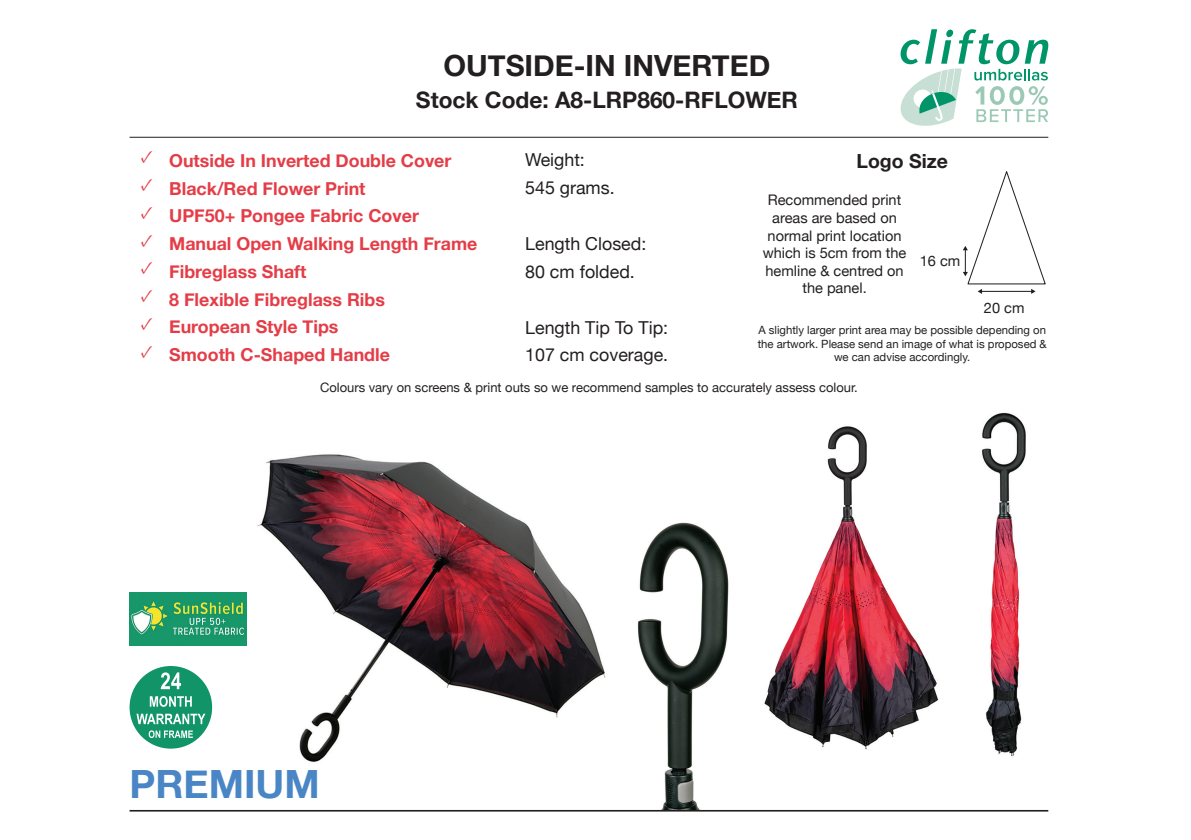
<style>
.page{position:relative;width:1191px;height:840px;background:#fff}
.page>*{position:absolute;margin:0;border:0;box-sizing:border-box;transform-origin:0 0}
.t1{font:700 38.8px "Helvetica Neue";color:#4a86c5}
.t2{font:700 29.2px "Helvetica Neue";color:#231f20}
.t3{font:700 22.6px "Helvetica Neue";color:#231f20}
.t4{font:700 19.4px "Helvetica Neue";color:#231f20}
.t5{font:700 17.8px "Helvetica Neue";color:#e43d47}
.t6{font:17.8px/27.4px "Helvetica Neue";color:#231f20}
.t7{font:14.6px/17.4px "Helvetica Neue";color:#231f20;text-align:center}
.t8{font:13px "Helvetica Neue";color:#231f20}
.t9{font:11.4px/13.6px "Helvetica Neue";color:#231f20;text-align:center}
</style>
<div class="page">
<img style="left:637px;top:522px;width:92px;height:287px">
<img style="left:764px;top:426px;width:175px;height:324px">
<img style="left:237px;top:454px;width:369px;height:309px">
<div style="left:130px;top:665px;width:82px;height:83px;background:#119568;border-radius:50%"></div>
<svg style="left:149px;top:730px;width:44px;height:7px"></svg>
<svg style="left:136px;top:713px;width:69px;height:10px"></svg>
<svg style="left:150px;top:696px;width:42px;height:10px"></svg>
<svg style="left:161px;top:672px;width:20px;height:16px"></svg>
<img style="left:130px;top:592px;width:116px;height:52px">
<hr style="left:130px;top:137px;width:918px;height:1px;background:#231f20">
<img style="left:982px;top:412px;width:44px;height:345px">
<svg style="left:963px;top:171px;width:82px;height:123px"></svg>
<svg style="left:900px;top:29px;width:148px;height:97px"></svg>
<hr style="left:130px;top:809px;width:918px;height:2px;background:#231f20">
<h2 class="t2" style="left:443px;top:42px;width:328px">OUTSIDE-IN INVERTED</h2>
<p class="t3" style="left:416px;top:82px;width:383px">Stock Code: A8-LRP860-RFLOWER</p>
<p class="t5" style="left:141px;top:146px;width:312px"><sup>✓</sup> Outside In Inverted Double Cover</p>
<p class="t5" style="left:141px;top:174px;width:226px"><sup>✓</sup> Black/Red Flower Print</p>
<p class="t5" style="left:141px;top:202px;width:280px"><sup>✓</sup> UPF50+ Pongee Fabric Cover</p>
<p class="t5" style="left:141px;top:229px;width:338px"><sup>✓</sup> Manual Open Walking Length Frame</p>
<p class="t5" style="left:141px;top:257px;width:167px"><sup>✓</sup> Fibreglass Shaft</p>
<p class="t5" style="left:141px;top:285px;width:246px"><sup>✓</sup> 8 Flexible Fibreglass Ribs</p>
<p class="t5" style="left:141px;top:313px;width:199px"><sup>✓</sup> European Style Tips</p>
<p class="t5" style="left:141px;top:340px;width:251px"><sup>✓</sup> Smooth C-Shaped Handle</p>
<p class="t6" style="left:525px;top:147px;width:91px">Weight:<br>545 grams.</p>
<p class="t6" style="left:525px;top:231px;width:123px">Length Closed:<br>80 cm folded.</p>
<p class="t6" style="left:525px;top:315px;width:144px">Length Tip To Tip:<br>107 cm coverage.</p>
<p class="t4" style="left:856px;top:146px;width:93px">Logo Size</p>
<p class="t7" style="left:762px;top:192px;width:145px">Recommended print areas are based on normal print location which is 5cm from the hemline &amp; centred on the panel.</p>
<p class="t7" style="left:920px;top:253px;width:42px">16 cm</p>
<p class="t7" style="left:984px;top:300px;width:42px">20 cm</p>
<p class="t9" style="left:757px;top:323px;width:290px">A slightly larger print area may be possible depending on the artwork. Please send an image of what is proposed &amp; we can advise accordingly.</p>
<p class="t8" style="left:320px;top:377px;width:539px">Colours vary on screens &amp; print outs so we recommend samples to accurately assess colour.</p>
<h1 class="t1" style="left:130px;top:753px;width:192px">PREMIUM</h1>
</div>
